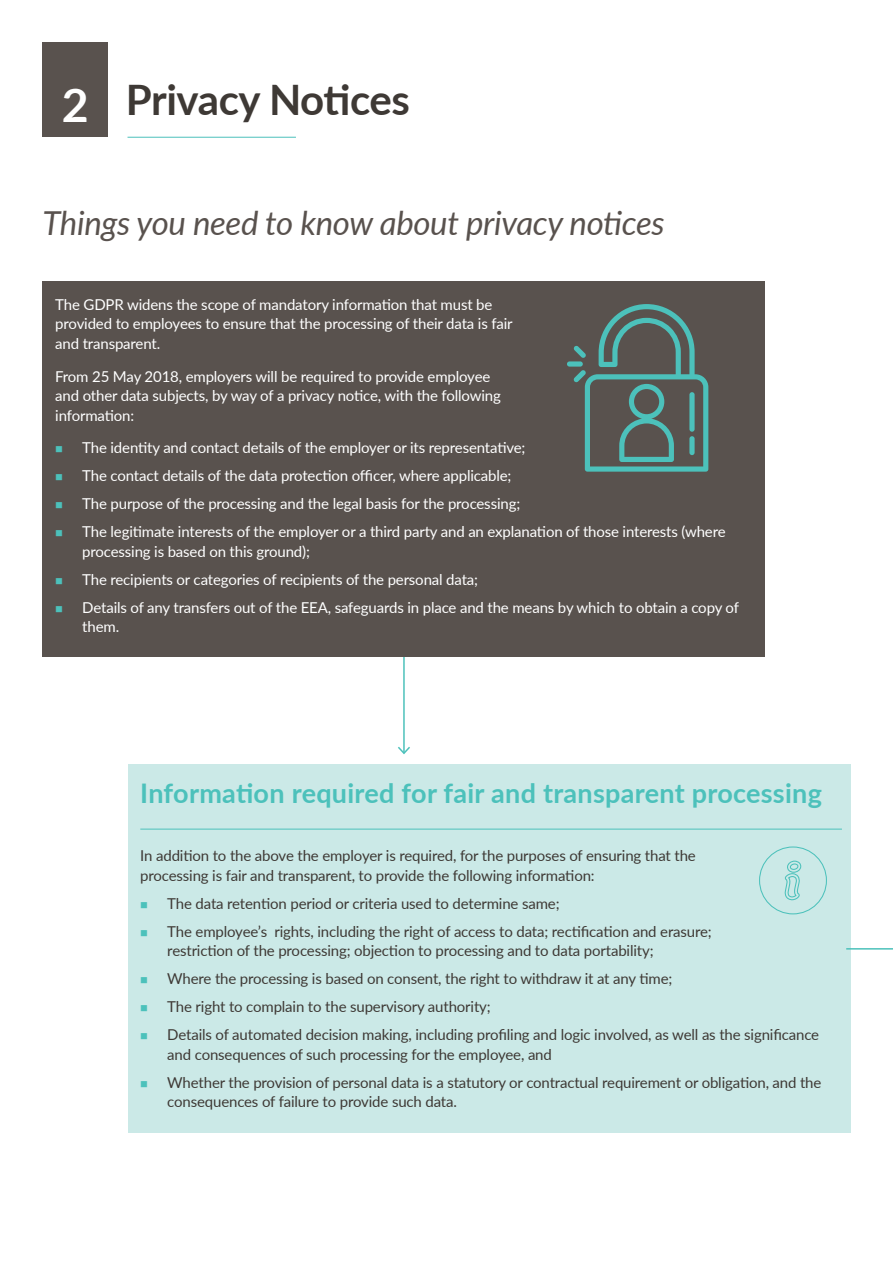
<style>
.page{position:relative;width:893px;height:1263px;background:#fff}
.page>*{position:absolute;margin:0;border:0;box-sizing:border-box;transform-origin:0 0}
.t1{font:700 46.35px "Lato";color:#fff}
.t2{font:700 42px "Lato";letter-spacing:-.015em;color:#3e3935}
.t3{font:italic 33px "Lato";letter-spacing:-.01em;color:#59524e}
.t4{font:700 27px "Lato";letter-spacing:.01em;color:#4cc1bb}
.t5{font:15px/19.5px "Lato";letter-spacing:-.01em;color:#3e3935}
.t6{font:15px/19.5px "Lato";letter-spacing:-.01em;color:#fff}
.s1{color:#4cc1bb}
</style>
<div class="page">
<hr style="left:403px;top:654px;width:2px;height:99px;background:#4cc1bb">
<svg style="left:398px;top:745px;width:12px;height:10px"></svg>
<div style="left:43px;top:281px;width:722px;height:375px;background:#59524e"></div>
<div style="left:567px;top:361px;width:16px;height:6px;background:#4cc1bb;border-radius:3px"></div>
<svg style="left:573px;top:304px;width:135px;height:168px"></svg>
<div style="left:128px;top:764px;width:722px;height:369px;background:#cbe9e7"></div>
<hr style="left:140px;top:829px;width:702px;height:1px;background:#4cc1bb">
<div style="left:759px;top:846px;width:68px;height:68px;border:1px solid #4cc1bb;border-radius:50%"></div>
<svg style="left:784px;top:860px;width:18px;height:41px"></svg>
<div style="left:43px;top:43px;width:65px;height:94px;background:#59524e"></div>
<hr style="left:128px;top:137px;width:168px;height:1px;background:#4cc1bb">
<svg style="left:846px;top:764px;width:47px;height:186px"></svg>
<h1 class="t1" style="left:62px;top:71px;width:28px">2</h1>
<h2 class="t2" style="left:126px;top:69px;width:286px">Privacy Notices</h2>
<h3 class="t3" style="left:43px;top:199px;width:624px">Things you need to know about privacy notices</h3>
<p class="t6" style="left:55px;top:294px;width:459px">The GDPR widens the scope of mandatory information that must be provided to employees to ensure that the processing of their data is fair and transparent.</p>
<p class="t6" style="left:55px;top:366px;width:447px">From 25 May 2018, employers will be required to provide employee and other data subjects, by way of a privacy notice, with the following information:</p>
<p class="t6" style="left:55px;top:437px;width:472px"><span class="s1">■</span> The identity and contact details of the employer or its representative;</p>
<p class="t6" style="left:55px;top:465px;width:458px"><span class="s1">■</span> The contact details of the data protection officer, where applicable;</p>
<p class="t6" style="left:55px;top:493px;width:466px"><span class="s1">■</span> The purpose of the processing and the legal basis for the processing;</p>
<p class="t6" style="left:82px;top:521px;width:645px;text-indent:-27px"><span class="s1">■</span> The legitimate interests of the employer or a third party and an explanation of those interests (where processing is based on this ground);</p>
<p class="t6" style="left:55px;top:569px;width:424px"><span class="s1">■</span> The recipients or categories of recipients of the personal data;</p>
<p class="t6" style="left:82px;top:597px;width:658px;text-indent:-27px"><span class="s1">■</span> Details of any transfers out of the EEA, safeguards in place and the means by which to obtain a copy of them.</p>
<h3 class="t4" style="left:140px;top:773px;width:683px">Information required for fair and transparent processing</h3>
<p class="t5" style="left:140px;top:845px;width:557px">In addition to the above the employer is required, for the purposes of ensuring that the processing is fair and transparent, to provide the following information:</p>
<p class="t5" style="left:140px;top:893px;width:421px"><span class="s1">■</span> The data retention period or criteria used to determine same;</p>
<p class="t5" style="left:167px;top:921px;width:546px;text-indent:-27px"><span class="s1">■</span> The employee’s rights, including the right of access to data; rectification and erasure; restriction of the processing; objection to processing and to data portability;</p>
<p class="t5" style="left:140px;top:968px;width:533px"><span class="s1">■</span> Where the processing is based on consent, the right to withdraw it at any time;</p>
<p class="t5" style="left:140px;top:996px;width:352px"><span class="s1">■</span> The right to complain to the supervisory authority;</p>
<p class="t5" style="left:167px;top:1024px;width:653px;text-indent:-27px"><span class="s1">■</span> Details of automated decision making, including profiling and logic involved, as well as the significance and consequences of such processing for the employee, and</p>
<p class="t5" style="left:167px;top:1072px;width:656px;text-indent:-27px"><span class="s1">■</span> Whether the provision of personal data is a statutory or contractual requirement or obligation, and the consequences of failure to provide such data.</p>
</div>
